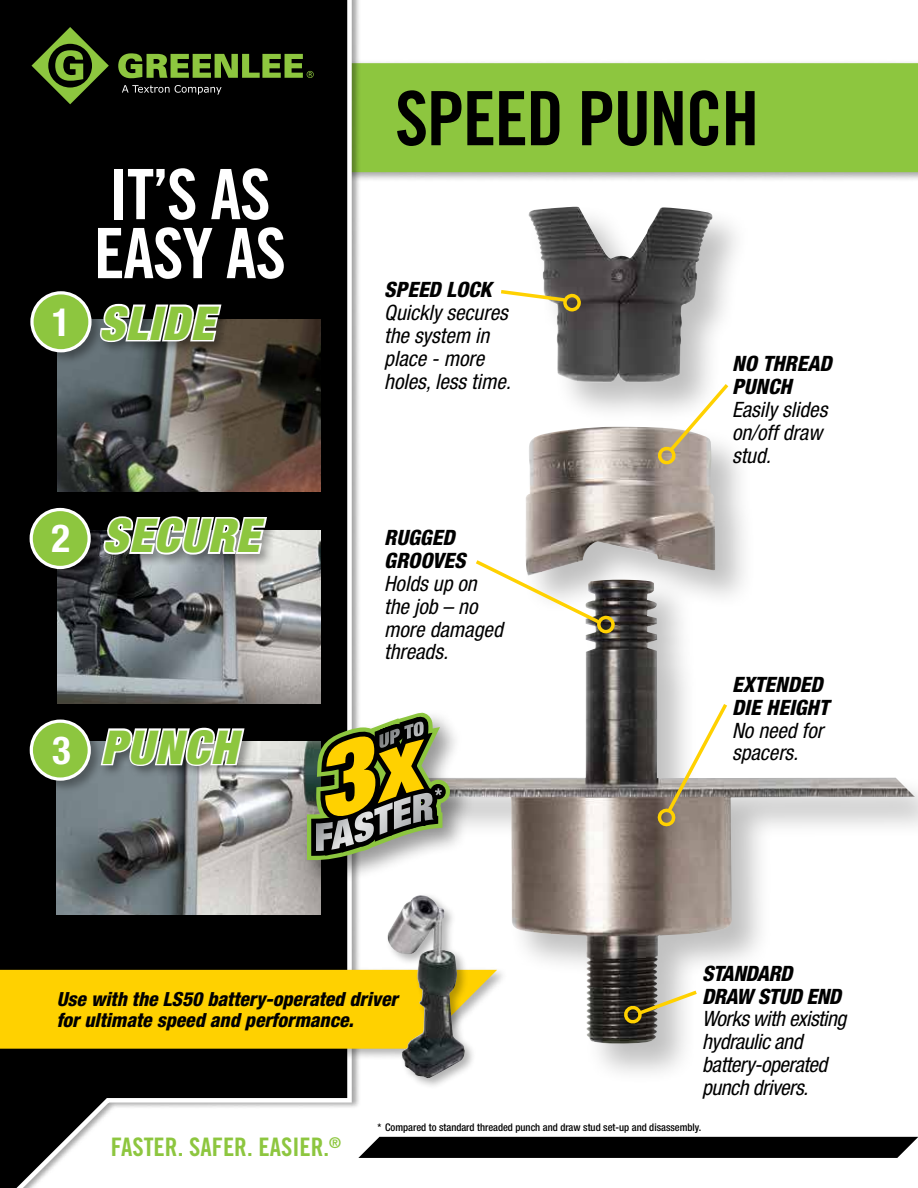
<style>
.page{position:relative;width:918px;height:1188px;background:#fff}
.page>*{position:absolute;margin:0;border:0;box-sizing:border-box;transform-origin:0 0}
.t1{font:75px "Trade Gothic LT Std Bd Cn 20";letter-spacing:-.02em;color:#000}
.t2{font:69.6px/58.9px "Trade Gothic LT Std Bd Cn 20";letter-spacing:-.02em;color:#fff}
.t3{font:italic 900 condensed 46.65px "Helvetica Neue";letter-spacing:.03em;color:#8dc63f}
.t4{font:25.5px "Trade Gothic LT Std Bd Cn 20";color:#8dc63f}
.t5{font:italic condensed 21.15px/22.8px "Helvetica Neue LT Std";color:#000}
.t6{font:italic condensed 21.15px/22.8px "Helvetica Neue LT Std";letter-spacing:-.02em;color:#000}
.t7{font:italic 800 condensed 21.15px/22.8px "Helvetica Neue LT Std";color:#000}
.t8{font:italic 800 condensed 21.15px/22.8px "Helvetica Neue LT Std";letter-spacing:-.02em;color:#000}
.t9{font:italic 800 condensed 19.5px/21px "Helvetica Neue LT Std";color:#000}
.t10{font:500 condensed 10.5px "Helvetica Neue";color:#000}
.s1{font-weight:700;font-style:normal;font-size:38.7px;color:#fff}
</style>
<div class="page">
<div style="left:190px;top:59px;width:728px;height:123px;background:#000;opacity:.35"></div>
<div style="left:361px;top:63px;width:557px;height:109px;background:#8dc63f"></div>
<svg style="left:0;top:0;width:354px;height:1188px;background:#272727"></svg>
<div style="left:0;top:967px;width:509px;height:94px;background:#000"></div>
<div style="left:0;top:970px;width:334px;height:79px;background:#ffd100"></div>
<svg style="left:32px;top:27px;width:77px;height:77px;background:#304315"></svg>
<svg style="left:118px;top:53px;width:196px;height:25px;background:#507124"></svg>
<svg style="left:122px;top:85px;width:100px;height:10px"></svg>
<div style="left:52px;top:525px;width:293px;height:203px;background:#000"></div>
<img style="left:57px;top:531px;width:264px;height:172px">
<div style="left:27px;top:506px;width:77px;height:76px;background:#000;opacity:.36"></div>
<div style="left:31px;top:510px;width:58px;height:57px;background:#8dc63f;border-radius:50%"></div>
<div style="left:30px;top:508px;width:61px;height:61px;border:3px solid #fff;border-radius:50%"></div>
<div style="left:101px;top:513px;width:178px;height:54px;background:#000;opacity:.4"></div>
<svg style="left:100px;top:516px;width:169px;height:40px;background:#a0a1a2"></svg>
<div style="left:50px;top:736px;width:295px;height:203px;background:#000"></div>
<img style="left:56px;top:742px;width:265px;height:172px">
<div style="left:27px;top:717px;width:77px;height:77px;background:#000;opacity:.36"></div>
<div style="left:31px;top:721px;width:58px;height:58px;background:#8dc63f;border-radius:50%"></div>
<div style="left:30px;top:720px;width:61px;height:61px;border:3px solid #fff;border-radius:50%"></div>
<div style="left:98px;top:725px;width:159px;height:54px;background:#000;opacity:.4"></div>
<svg style="left:99px;top:726px;width:148px;height:42px"></svg>
<div style="left:52px;top:313px;width:293px;height:203px;background:#000"></div>
<img style="left:58px;top:319px;width:263px;height:172px">
<div style="left:97px;top:301px;width:137px;height:54px;background:#000;opacity:.4"></div>
<svg style="left:105px;top:302px;width:119px;height:42px;background:#898988"></svg>
<div style="left:28px;top:289px;width:77px;height:77px;background:#000;opacity:.36"></div>
<div style="left:32px;top:293px;width:58px;height:58px;background:#8dc63f;border-radius:50%"></div>
<div style="left:30px;top:291px;width:62px;height:61px;border:3px solid #fff;border-radius:50%"></div>
<div style="left:334px;top:204px;width:584px;height:881px;background:#000;opacity:.25"></div>
<img style="left:334px;top:207px;width:381px;height:756px">
<svg style="left:654px;top:700px;width:76px;height:130px"></svg>
<svg style="left:497px;top:288px;width:72px;height:16px"></svg>
<div style="left:563px;top:293px;width:18px;height:19px;border:3px solid #ffd100;border-radius:50%"></div>
<svg style="left:654px;top:380px;width:78px;height:88px"></svg>
<svg style="left:472px;top:557px;width:131px;height:70px"></svg>
<div style="left:597px;top:615px;width:18px;height:19px;border:3px solid #ffd100;border-radius:50%"></div>
<svg style="left:620px;top:988px;width:81px;height:39px"></svg>
<div style="left:302px;top:709px;width:173px;height:177px;background:#000;opacity:.4"></div>
<svg style="left:306px;top:698px;width:144px;height:163px"></svg>
<svg style="left:358px;top:1136px;width:560px;height:22px;background:#131313"></svg>
<div style="left:385px;top:892px;width:92px;height:199px;background:#000;opacity:.3"></div>
<img style="left:387px;top:895px;width:78px;height:184px">
<h2 class="t2" style="left:94px;top:164px;width:194px">IT’S AS<br>EASY AS</h2>
<h3 class="t3" style="left:52px;top:294px;width:163px"><span class="s1">1</span> SLIDE</h3>
<h3 class="t3" style="left:52px;top:507px;width:209px"><span class="s1">2</span> SECURE</h3>
<h3 class="t3" style="left:52px;top:718px;width:187px"><span class="s1">3</span> PUNCH</h3>
<h1 class="t1" style="left:395px;top:73px;width:366px">SPEED PUNCH</h1>
<p class="t7" style="left:384px;top:278px;width:109px">Speed Lock</p>
<p class="t5" style="left:384px;top:302px;width:128px">Quickly secures the system in place - more holes, less time.</p>
<p class="t7" style="left:384px;top:526px;width:83px">Rugged<br>Grooves</p>
<p class="t5" style="left:384px;top:572px;width:120px">Holds up on the job – no more damaged threads.</p>
<p class="t7" style="left:732px;top:352px;width:101px">NO THREAD<br>PUNCH</p>
<p class="t5" style="left:732px;top:398px;width:97px">Easily slides on/off draw stud.</p>
<p class="t7" style="left:732px;top:673px;width:92px">Extended<br>Die Height</p>
<p class="t5" style="left:732px;top:719px;width:92px">No need for spacers.</p>
<p class="t9" style="left:57px;top:988px;width:343px">Use with the LS50 battery-operated driver for ultimate speed and performance.</p>
<p class="t8" style="left:702px;top:962px;width:140px">STANDARD<br>DRAW STUD END</p>
<p class="t6" style="left:702px;top:1008px;width:146px">Works with existing hydraulic and battery-operated punch drivers.</p>
<p class="t4" style="left:111px;top:1132px;width:23px">FASTER</p>
<p class="t4" style="left:178px;top:1132px;width:93px">. SAFER. EASIER</p>
<p class="t4" style="left:324px;top:1132px;width:19px">.<sup>®</sup></p>
<p class="t10" style="left:378px;top:1121px;width:325px">* Compared to standard threaded punch and draw stud set-up and disassembly.</p>
</div>
